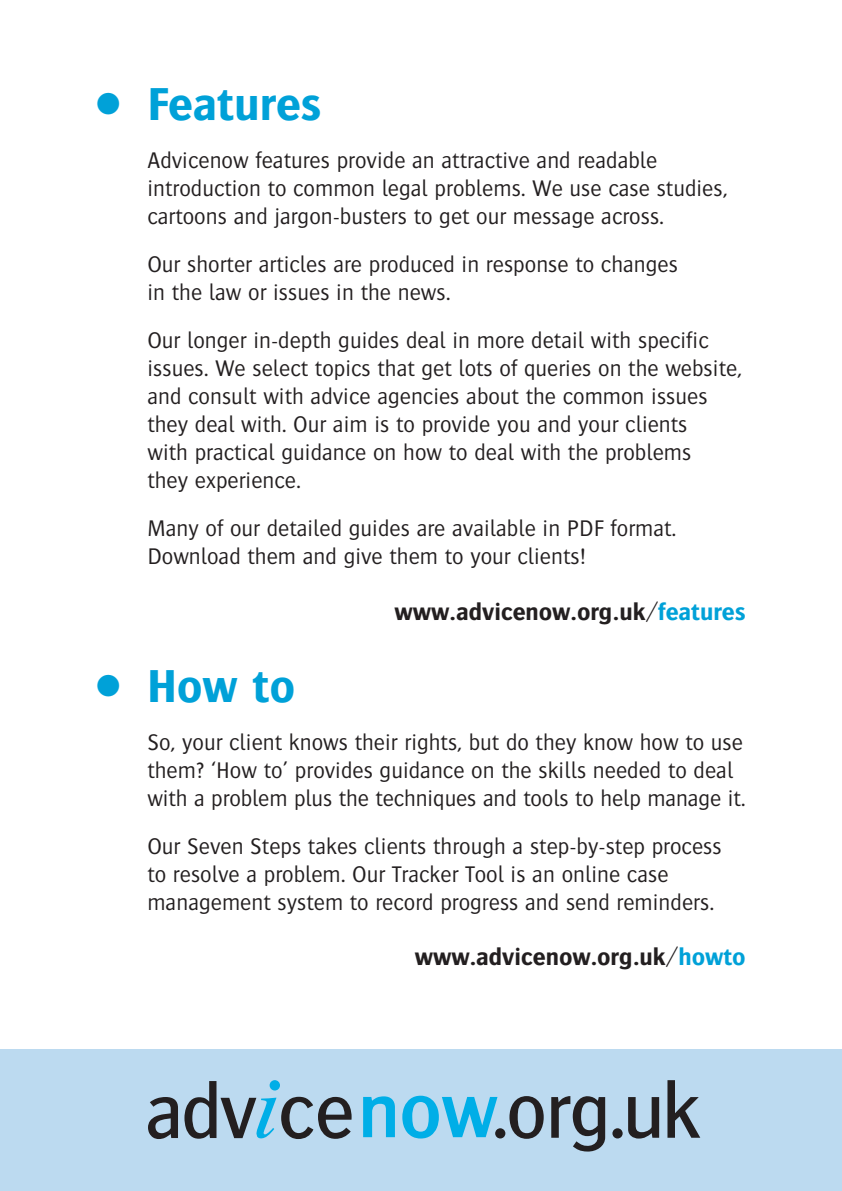
<style>
.page{position:relative;width:842px;height:1191px;background:#fff}
.page>*{position:absolute;margin:0;border:0;box-sizing:border-box;transform-origin:0 0}
.t1{font:700 48px "Bosis";color:#00a1d8}
.t2{font:700 25px "Bosis";color:#231f20}
.t3{font:300 23.6px/28px "Bosis";color:#231f20}
.s1{color:#00a1d8}
</style>
<div class="page">
<div style="left:0;top:1049px;width:842px;height:142px;background:#bcdaf0"></div>
<svg style="left:148px;top:1097px;width:30px;height:42px"></svg>
<svg style="left:363px;top:1096px;width:32px;height:41px"></svg>
<svg style="left:402px;top:1095px;width:95px;height:43px"></svg>
<svg style="left:184px;top:1081px;width:168px;height:58px"></svg>
<div style="left:270px;top:1080px;width:10px;height:10px;background:#00aee7;border-radius:50%"></div>
<div style="left:495px;top:1128px;width:10px;height:10px;background:#231f20;border-radius:50%"></div>
<svg style="left:509px;top:1096px;width:35px;height:42px"></svg>
<svg style="left:551px;top:1096px;width:54px;height:55px"></svg>
<div style="left:612px;top:1128px;width:11px;height:10px;background:#231f20;border-radius:50%"></div>
<svg style="left:628px;top:1097px;width:31px;height:41px"></svg>
<svg style="left:667px;top:1080px;width:33px;height:57px"></svg>
<h1 class="t1" style="left:96px;top:86px;width:227px">● Features</h1>
<p class="t3" style="left:147px;top:148px;width:582px">Advicenow features provide an attractive and readable introduction to common legal problems. We use case studies, cartoons and jargon-busters to get our message across.</p>
<p class="t3" style="left:147px;top:252px;width:532px">Our shorter articles are produced in response to changes in the law or issues in the news.</p>
<p class="t3" style="left:147px;top:328px;width:596px">Our longer in-depth guides deal in more detail with specific issues. We select topics that get lots of queries on the website, and consult with advice agencies about the common issues they deal with. Our aim is to provide you and your clients<br>with practical guidance on how to deal with the problems<br>they experience.</p>
<p class="t3" style="left:147px;top:516px;width:530px">Many of our detailed guides are available in PDF format.<br>Download them and give them to your clients!</p>
<p class="t2" style="left:394px;top:602px;width:353px">www.advicenow.org.uk/<span class="s1">features</span></p>
<h1 class="t1" style="left:96px;top:667px;width:200px">● How to</h1>
<p class="t3" style="left:147px;top:729px;width:599px">So, your client knows their rights, but do they know how to use them? ‘How to’ provides guidance on the skills needed to deal with a problem plus the techniques and tools to help manage it.</p>
<p class="t3" style="left:147px;top:833px;width:576px">Our Seven Steps takes clients through a step-by-step process to resolve a problem. Our Tracker Tool is an online case management system to record progress and send reminders.</p>
<p class="t2" style="left:415px;top:947px;width:332px">www.advicenow.org.uk/<span class="s1">howto</span></p>
</div>
